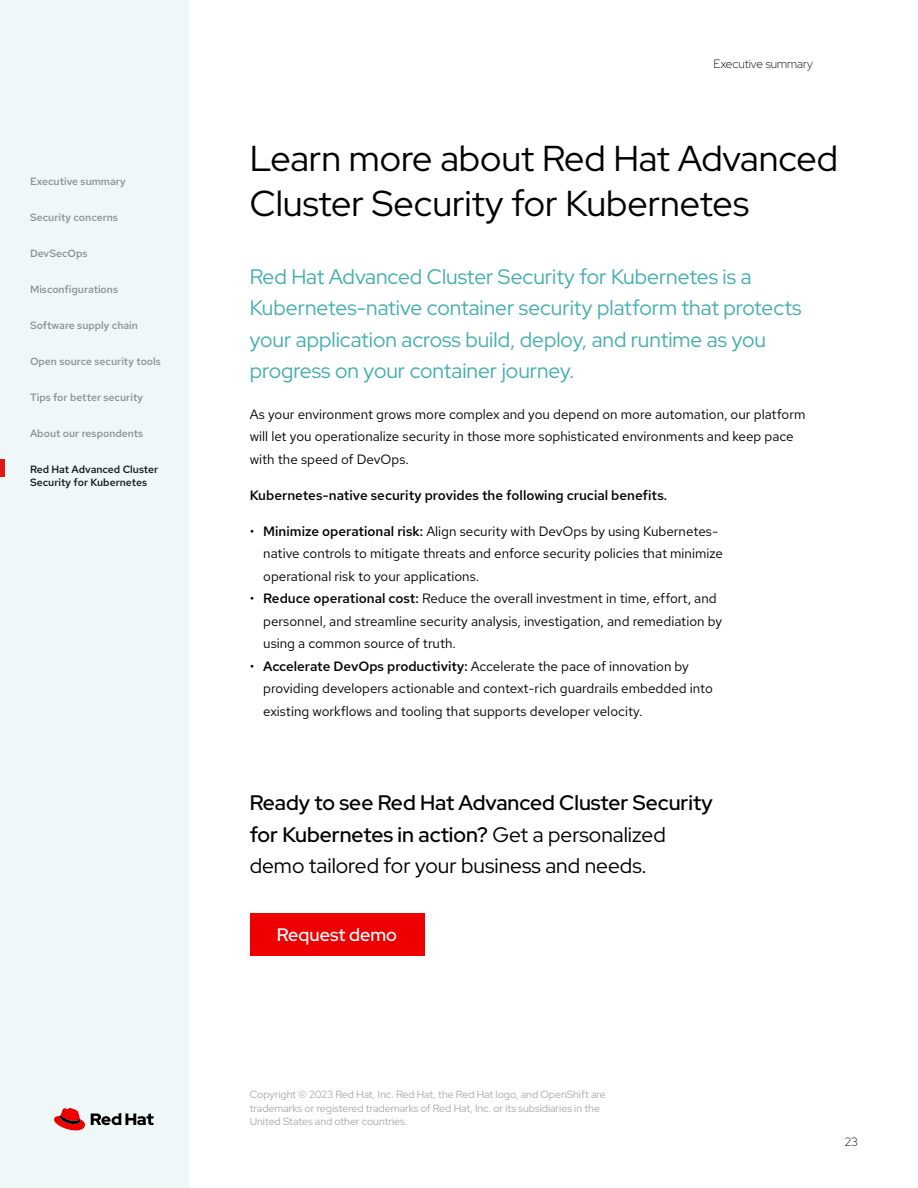
<style>
.page{position:relative;width:918px;height:1188px;background:#fff}
.page>*{position:absolute;margin:0;border:0;box-sizing:border-box;transform-origin:0 0}
.section_header_2{font:36px/45px "Red Hat Display";color:#000}
.body_large{font:21px/31.5px "Red Hat Display";color:#43adaf}
.tip{font:500 21px/31.5px "Red Hat Display";color:#000}
.t1{font:500 18px "Red Hat Display";color:#fff}
.body{font:13.5px/22.5px "Red Hat Text";color:#000}
.body-2{font:500 13.5px "Red Hat Text";color:#000}
.t2{font:300 12px "Red Hat Display";color:#000}
.footnote{font:10.5px/13.5px "Red Hat Display";color:#aaa}
.navigation_primary{font:500 10.5px "Red Hat Text";color:#8c8c8c}
.navigation_primary-2{font:500 10.5px/13.5px "Red Hat Text";color:#000}
.s1{font-weight:500}
.s2{font-weight:400}
</style>
<div class="page">
<div style="left:250px;top:913px;width:174px;height:43px;background:#e00"></div>
<div style="left:0;top:0;width:188px;height:1188px;background:#eff8f8"></div>
<svg style="left:54px;top:1108px;width:31px;height:22px"></svg>
<svg style="left:91px;top:1113px;width:63px;height:12px"></svg>
<p class="navigation_primary" style="left:30px;top:174px;width:97px">Executive summary</p>
<p class="navigation_primary" style="left:30px;top:210px;width:89px">Security concerns</p>
<p class="navigation_primary" style="left:30px;top:246px;width:59px">DevSecOps</p>
<p class="navigation_primary" style="left:30px;top:282px;width:90px">Misconfigurations</p>
<p class="navigation_primary" style="left:30px;top:318px;width:110px">Software supply chain</p>
<p class="navigation_primary" style="left:30px;top:354px;width:132px">Open source security tools</p>
<p class="navigation_primary" style="left:30px;top:390px;width:115px">Tips for better security</p>
<p class="navigation_primary" style="left:30px;top:426px;width:115px">About our respondents</p>
<p class="navigation_primary-2" style="left:30px;top:462px;width:130px">Red Hat Advanced Cluster<br>Security for Kubernetes</p>
<p class="t2" style="left:714px;top:55px;width:101px">Executive summary</p>
<p class="section_header_2" style="left:250px;top:135px;width:590px">Learn more about Red Hat Advanced<br>Cluster Security for Kubernetes</p>
<p class="body_large" style="left:250px;top:260px;width:553px">Red Hat Advanced Cluster Security for Kubernetes is a Kubernetes-native container security platform that protects your application across build, deploy, and runtime as you progress on your container journey.</p>
<p class="body" style="left:250px;top:402px;width:557px">As your environment grows more complex and you depend on more automation, our platform will let you operationalize security in those more sophisticated environments and keep pace with the speed of DevOps.</p>
<p class="body-2" style="left:250px;top:486px;width:419px">Kubernetes-native security provides the following crucial benefits.</p>
<p class="body" style="left:263px;top:519px;width:461px;text-indent:-14px">• <span class="s1">Minimize operational risk:</span> Align security with DevOps by using Kubernetes&shy;native controls to mitigate threats and enforce security policies that minimize operational risk to your applications.</p>
<p class="body" style="left:263px;top:587px;width:460px;text-indent:-14px">• <span class="s1">Reduce operational cost:</span> Reduce the overall investment in time, effort, and personnel, and streamline security analysis, investigation, and remediation by using a common source of truth.</p>
<p class="body" style="left:263px;top:654px;width:451px;text-indent:-14px">• <span class="s1">Accelerate DevOps productivity:</span> Accelerate the pace of innovation by providing developers actionable and context-rich guardrails embedded into existing workflows and tooling that supports developer velocity.</p>
<p class="tip" style="left:250px;top:787px;width:464px">Ready to see Red Hat Advanced Cluster Security for Kubernetes in action? <span class="s2">Get a personalized demo tailored for your business and needs.</span></p>
<p class="t1" style="left:277px;top:923px;width:122px">Request demo</p>
<p class="footnote" style="left:250px;top:1087px;width:357px">Copyright © 2023 Red Hat, Inc. Red Hat, the Red Hat logo, and OpenShift are trademarks or registered trademarks of Red Hat, Inc. or its subsidiaries in the<br>United States and other countries.</p>
<p class="t2" style="left:845px;top:1134px;width:15px">23</p>
</div>
